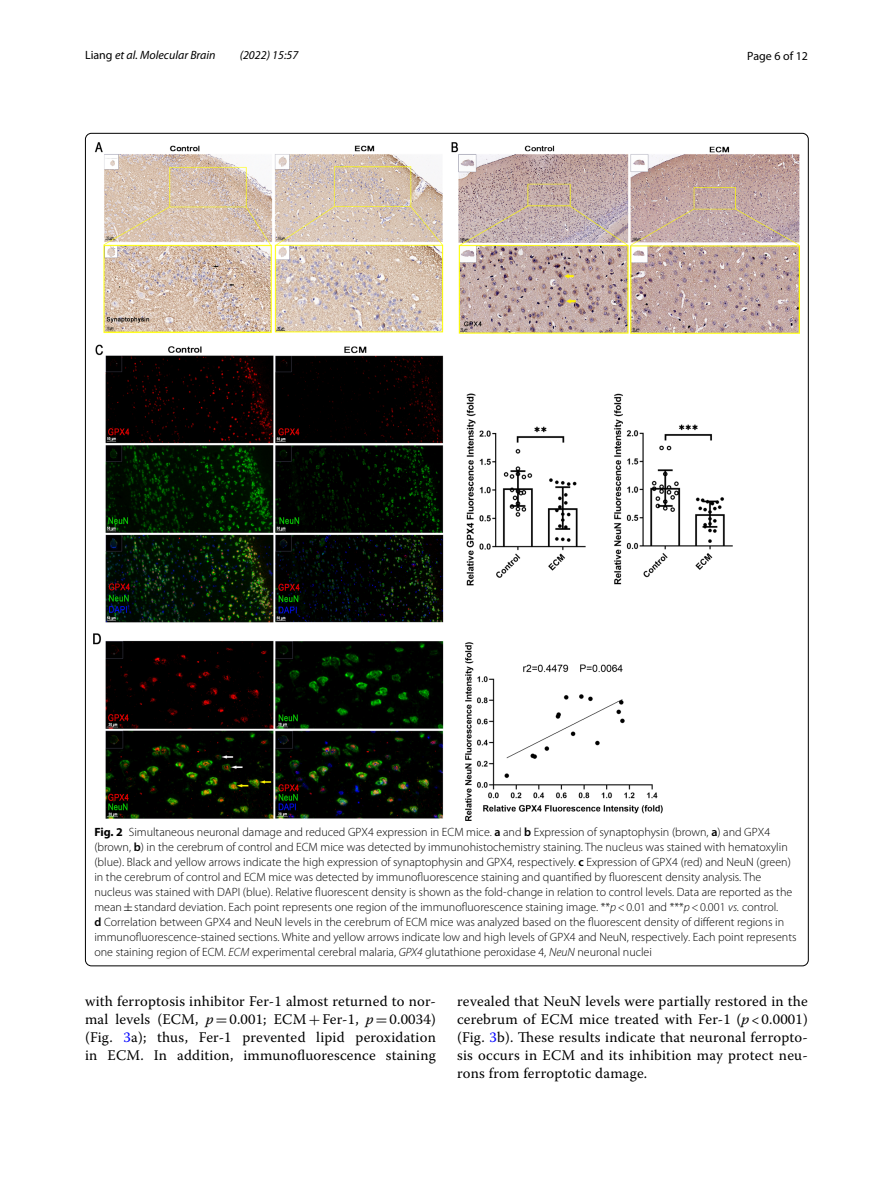
<style>
.page{position:relative;width:893px;height:1187px;background:#fff}
.page>*{position:absolute;margin:0;border:0;box-sizing:border-box;transform-origin:0 0}
.t1{font:14.7px/18px "Warnock Pro";letter-spacing:.015em;color:#000;text-align:justify}
.t2{font:300 12px/15px "Myriad Pro";color:#000}
.t3{font:italic 12px "Myriad Pro";color:#000}
.t4{font:12px "Myriad Pro";color:#000}
.s1{font-style:normal}
.s2{font-weight:700}
.s3{font-weight:600}
.s4{font-family:"MTSY";font-weight:400}
.s5{font-style:italic}
.s6{font-family:"MTSY"}
.s7{color:#00f}
</style>
<div class="page">
<img style="left:94px;top:142px;width:706px;height:678px">
<p class="t3" style="left:85px;top:48px;width:132px"><span class="s1">Liang</span> et al. Molecular Brain</p>
<p class="t3" style="left:240px;top:48px;width:60px">(2022) 15:57</p>
<p class="t4" style="left:747px;top:48px;width:62px">Page 6 of 12</p>
<p class="t2" style="left:94px;top:824px;width:704px"><span class="s2">Fig. 2</span> Simultaneous neuronal damage and reduced GPX4 expression in ECM mice. <span class="s3">a</span> and <span class="s3">b</span> Expression of synaptophysin (brown, <span class="s3">a</span>) and GPX4 (brown, <span class="s3">b</span>) in the cerebrum of control and ECM mice was detected by immunohistochemistry staining. The nucleus was stained with hematoxylin (blue). Black and yellow arrows indicate the high expression of synaptophysin and GPX4, respectively. <span class="s3">c</span> Expression of GPX4 (red) and NeuN (green) in the cerebrum of control and ECM mice was detected by immunofluorescence staining and quantified by fluorescent density analysis. The nucleus was stained with DAPI (blue). Relative fluorescent density is shown as the fold-change in relation to control levels. Data are reported as the mean<span class="s4">±</span>standard deviation. Each point represents one region of the immunofluorescence staining image. **<span class="s5">p</span>&lt;0.01 and ***<span class="s5">p</span>&lt;0.001 <span class="s5">vs.</span> control.<br><span class="s3">d</span> Correlation between GPX4 and NeuN levels in the cerebrum of ECM mice was analyzed based on the fluorescent density of different regions in immunofluorescence-stained sections. White and yellow arrows indicate low and high levels of GPX4 and NeuN, respectively. Each point represents one staining region of ECM. <span class="s5">ECM</span> experimental cerebral malaria, <span class="s5">GPX4</span> glutathione peroxidase 4, <span class="s5">NeuN</span> neuronal nuclei</p>
<p class="t1" style="left:85px;top:991px;width:352px">with ferroptosis inhibitor Fer-1 almost returned to nor&shy;mal levels (ECM, <span class="s5">p</span><span class="s6">=</span>0.001; ECM<span class="s6">+</span>Fer-1, <span class="s5">p</span><span class="s6">=</span>0.0034) (Fig. <span class="s7">3</span>a); thus, Fer-1 prevented lipid peroxidation in ECM. In addition, immunofluorescence staining</p>
<p class="t1" style="left:457px;top:991px;width:352px">revealed that NeuN levels were partially restored in the cerebrum of ECM mice treated with Fer-1 (<span class="s5">p</span> &lt; 0.0001) (Fig. <span class="s7">3</span>b). These results indicate that neuronal ferropto&shy;sis occurs in ECM and its inhibition may protect neu&shy;rons from ferroptotic damage.</p>
</div>
